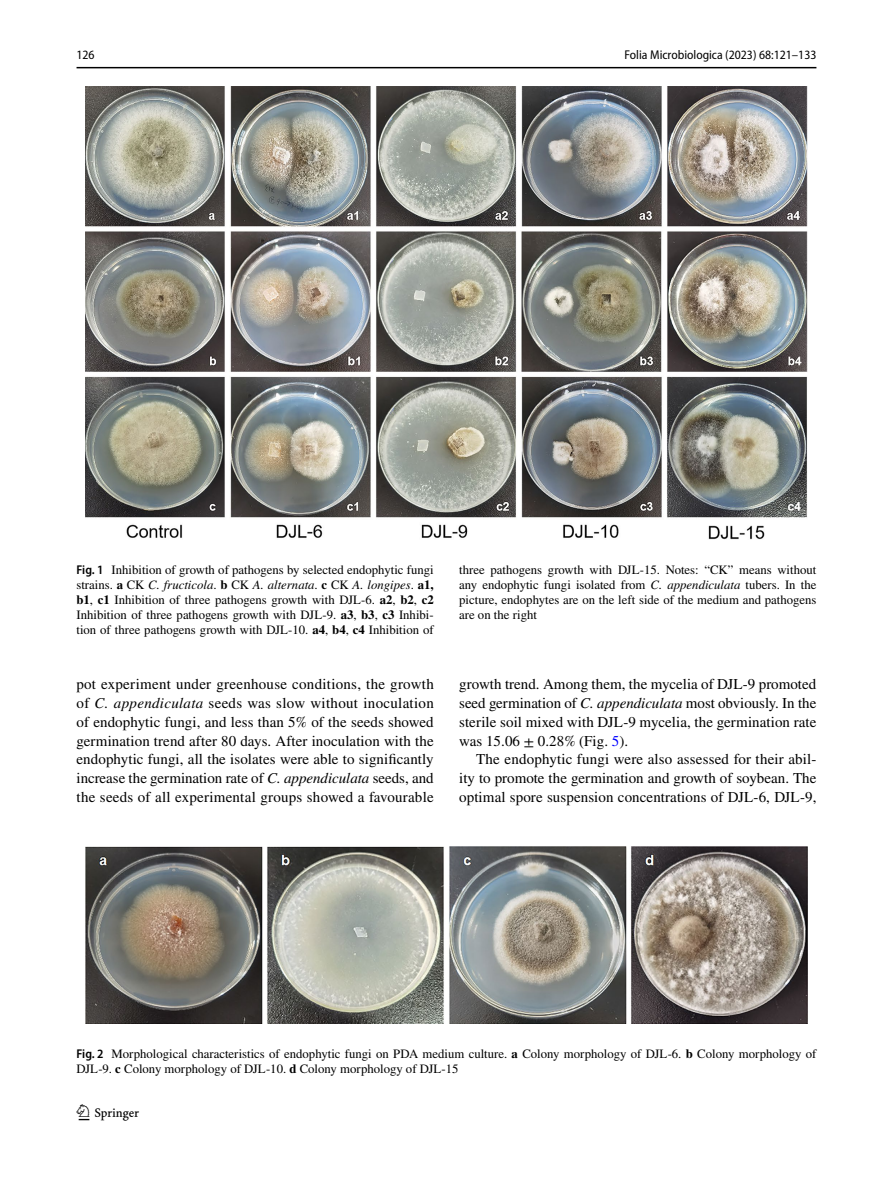
<style>
.page{position:relative;width:893px;height:1187px;background:#fff}
.page>*{position:absolute;margin:0;border:0;box-sizing:border-box;transform-origin:0 0}
.t1{font:22.5px "Springnew Regular 2";color:#000}
.t2{font:15px/18.8px "STIX";letter-spacing:.005em;color:#000;text-align:justify}
.t3{font:12.75px/15px "STIX";color:#000;text-align:justify}
.t4{font:semi-condensed 12.75px "Myriad Pro";color:#000}
.s1{font-family:"Myriad Pro";font-weight:600;font-stretch:semi-condensed}
.s2{font-weight:700}
.s3{font-style:italic}
.s4{color:#00f}
</style>
<div class="page">
<hr style="left:77px;top:67px;width:739px;height:1px;background:#000">
<img style="left:85px;top:87px;width:723px;height:452px">
<img style="left:85px;top:846px;width:723px;height:177px">
<p class="t4" style="left:77px;top:48px;width:20px">126</p>
<p class="t4" style="left:625px;top:48px;width:193px">Folia Microbiologica (2023) 68:121–133</p>
<p class="t3" style="left:77px;top:563px;width:359px"><span class="s1">Fig. 1</span> Inhibition of growth of pathogens by selected endophytic fungi strains. <span class="s2">a</span> CK <span class="s3">C. fructicola</span>. <span class="s2">b</span> CK <span class="s3">A. alternata</span>. <span class="s2">c</span> CK <span class="s3">A. longipes</span>. <span class="s2">a1, b1</span>, <span class="s2">c1</span> Inhibition of three pathogens growth with DJL-6. <span class="s2">a2</span>, <span class="s2">b2</span>, <span class="s2">c2<br></span>Inhibition of three pathogens growth with DJL-9. <span class="s2">a3</span>, <span class="s2">b3</span>, <span class="s2">c3</span> Inhibi&shy;tion of three pathogens growth with DJL-10. <span class="s2">a4</span>, <span class="s2">b4</span>, <span class="s2">c4</span> Inhibition of</p>
<p class="t3" style="left:459px;top:563px;width:359px">three pathogens growth with DJL-15. Notes: “CK” means without any endophytic fungi isolated from <span class="s3">C. appendiculata</span> tubers. In the picture, endophytes are on the left side of the medium and pathogens are on the right</p>
<p class="t2" style="left:77px;top:675px;width:359px">pot experiment under greenhouse conditions, the growth of <span class="s3">C. appendiculata</span> seeds was slow without inoculation of endophytic fungi, and less than 5% of the seeds showed germination trend after 80 days. After inoculation with the endophytic fungi, all the isolates were able to significantly increase the germination rate of <span class="s3">C. appendiculata</span> seeds, and the seeds of all experimental groups showed a favourable</p>
<p class="t2" style="left:459px;top:675px;width:359px">growth trend. Among them, the mycelia of DJL-9 promoted seed germination of <span class="s3">C. appendiculata</span> most obviously. In the sterile soil mixed with DJL-9 mycelia, the germination rate was 15.06 ± 0.28% (Fig. <span class="s4">5</span>).</p>
<p class="t2" style="left:459px;top:750px;width:359px;text-indent:17px">The endophytic fungi were also assessed for their abil&shy;ity to promote the germination and growth of soybean. The optimal spore suspension concentrations of DJL-6, DJL-9,</p>
<p class="t3" style="left:77px;top:1047px;width:741px"><span class="s1">Fig. 2</span> Morphological characteristics of endophytic fungi on PDA medium culture. <span class="s2">a</span> Colony morphology of DJL-6. <span class="s2">b</span> Colony morphology of<br>DJL-9. <span class="s2">c</span> Colony morphology of DJL-10. <span class="s2">d</span> Colony morphology of DJL-15</p>
<h1 class="t1" style="left:79px;top:1104px;width:62px">1 3</h1>
</div>
